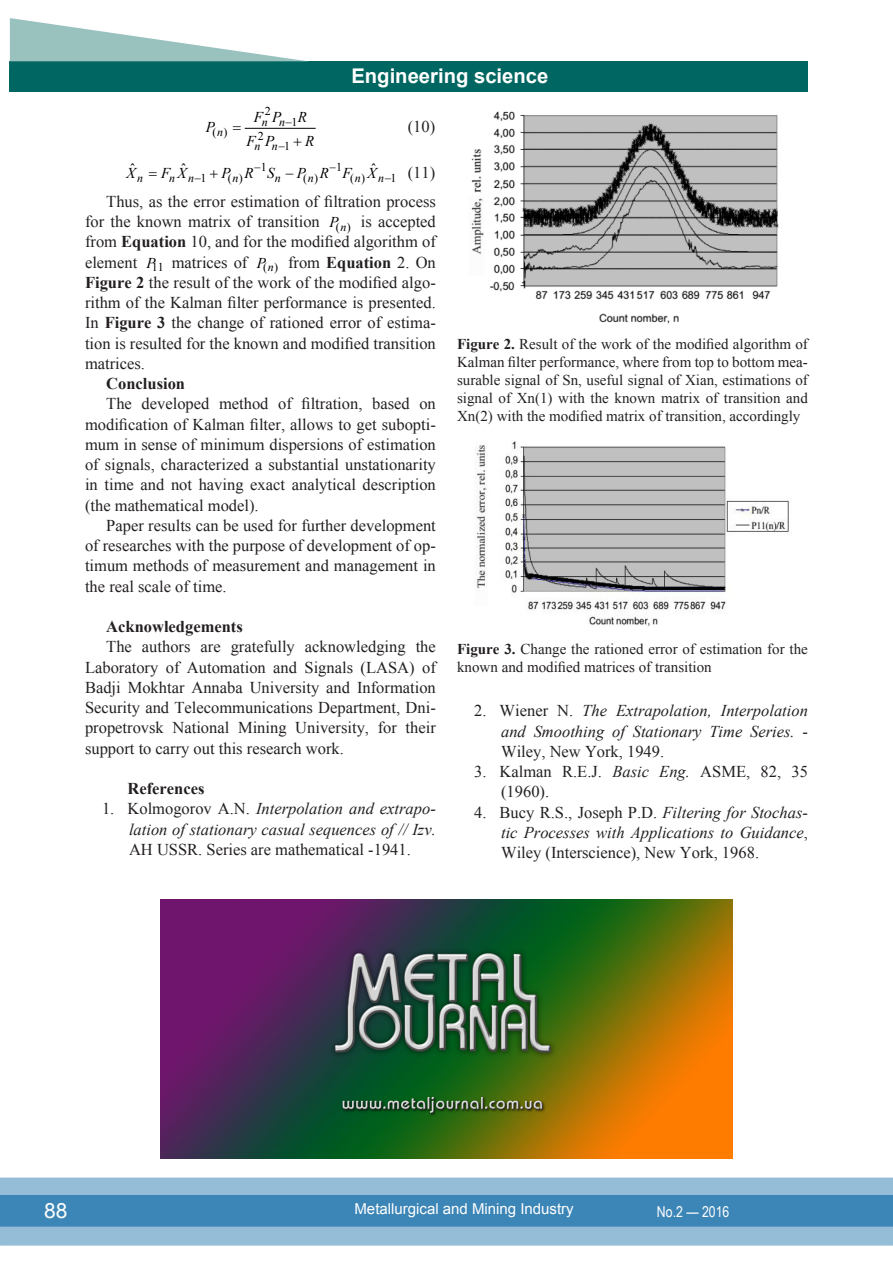
<style>
.page{position:relative;width:893px;height:1263px;background:#fff}
.page>*{position:absolute;margin:0;border:0;box-sizing:border-box;transform-origin:0 0}
.t1{font:21px "Arial";color:#fff}
.t2{font:700 20.25px "Arial";color:#fff}
.ОСНОВНОЙ{font:16.5px/20.2px "Times New Roman";color:#231f20;text-align:justify}
.литература{font:italic 16.5px/20.2px "Times New Roman";color:#231f20;text-align:justify}
.литература-2{font:16.5px/20.2px "Times New Roman";color:#231f20}
.ОСНОВНОЙ-2{font:700 16.5px "Times New Roman";color:#231f20}
.литература-3{font:700 16.5px "Times New Roman";color:#231f20}
.Формула{font:16.5px "Times New Roman";color:#231f20}
.Табл_рис{font:15px/18px "Times New Roman";color:#231f20;text-align:justify}
.t3{font:15px "Arial";color:#fff}
.t4{font:italic 15px "Times New Roman";letter-spacing:.915em;color:#000}
.t5{font:15px "Arial Narrow";color:#fff}
.t6{font:15px "Times New Roman";color:#000}
.t7{font:12px/10.6px "Times New Roman";color:#000}
.t8{font:italic 12px "Times New Roman";color:#000}
.s1{font-style:italic}
.s2{font-style:normal}
.s3{font-weight:700}
</style>
<div class="page">
<div style="left:0;top:1177px;width:893px;height:68px;background:#96bdd8"></div>
<div style="left:0;top:1195px;width:893px;height:32px;background:#3c86b7;border:2px solid #3c86b7"></div>
<div style="left:10px;top:62px;width:798px;height:30px;background:#006661"></div>
<svg style="left:10px;top:18px;width:300px;height:44px"></svg>
<svg style="left:892px;top:1177px;width:1px;height:68px"></svg>
<hr style="left:245px;top:128px;width:70px;height:1px;background:#000">
<img style="left:471px;top:111px;width:308px;height:213px">
<img style="left:475px;top:441px;width:314px;height:186px">
<img style="left:161px;top:900px;width:571px;height:258px">
<p class="t7" style="left:262px;top:106px;width:37px">2<br><span class="s1">n n</span>−1</p>
<p class="t4" style="left:254px;top:107px;width:55px">FP R</p>
<p class="t4" style="left:206px;top:117px;width:11px">P</p>
<p class="t7" style="left:212px;top:126px;width:16px">( )</p>
<p class="t7" style="left:255px;top:130px;width:37px">2<br><span class="s1">n n</span>−1</p>
<p class="t8" style="left:217px;top:124px;width:7px">n</p>
<p class="t4" style="left:247px;top:131px;width:29px">F P</p>
<p class="t4" style="left:305px;top:131px;width:11px">R</p>
<p class="t2" style="left:351px;top:62px;width:198px">Engineering science</p>
<p class="Формула" style="left:408px;top:116px;width:29px">(10)</p>
<p class="t7" style="left:254px;top:162px;width:14px">−1</p>
<p class="t7" style="left:330px;top:162px;width:14px">−1</p>
<p class="t6" style="left:130px;top:159px;width:6px">ˆ</p>
<p class="t6" style="left:181px;top:159px;width:6px">ˆ</p>
<p class="t6" style="left:371px;top:159px;width:6px">ˆ</p>
<p class="t4" style="left:126px;top:163px;width:11px">X</p>
<p class="t4" style="left:161px;top:163px;width:27px">F X</p>
<p class="t4" style="left:221px;top:163px;width:55px">PRS</p>
<p class="t4" style="left:285px;top:163px;width:93px">−PRF X</p>
<p class="t8" style="left:137px;top:170px;width:7px">n</p>
<p class="t8" style="left:232px;top:170px;width:7px">n</p>
<p class="t8" style="left:275px;top:170px;width:7px">n</p>
<p class="t8" style="left:308px;top:170px;width:7px">n</p>
<p class="t8" style="left:355px;top:170px;width:7px">n</p>
<p class="Формула" style="left:408px;top:161px;width:29px">(11)</p>
<p class="ОСНОВНОЙ" style="left:85px;top:191px;width:352px;text-indent:21px">Thus, as the error estimation of filtration process for the known matrix of transition</p>
<p class="t8" style="left:169px;top:170px;width:39px">n n−<span class="s2">1</span></p>
<p class="t7" style="left:228px;top:173px;width:16px">( )</p>
<p class="t7" style="left:303px;top:173px;width:16px">( )</p>
<p class="t7" style="left:350px;top:173px;width:16px">( )</p>
<p class="t8" style="left:378px;top:170px;width:20px">n−<span class="s2">1</span></p>
<p class="ОСНОВНОЙ" style="left:85px;top:211px;width:352px;text-indent:276px">is accepted from <span class="s3">Equation</span> 10, and for the modified algorithm of element</p>
<p class="t7" style="left:329px;top:221px;width:23px"><sup>P</sup>( )<span class="s1">n</span></p>
<p class="t7" style="left:147px;top:262px;width:19px"><sup>P</sup>1 1</p>
<p class="ОСНОВНОЙ" style="left:172px;top:252px;width:77px">matrices of</p>
<p class="t7" style="left:257px;top:262px;width:23px"><sup>P</sup>( )<span class="s1">n</span></p>
<p class="ОСНОВНОЙ" style="left:85px;top:252px;width:352px;text-indent:203px">from <span class="s3">Equation</span> 2. On <span class="s3">Figure 2</span> the result of the work of the modified algo&shy;rithm of the Kalman filter performance is presented.<br>In <span class="s3">Figure 3</span> the change of rationed error of estima&shy;tion is resulted for the known and modified transition matrices.</p>
<p class="ОСНОВНОЙ-2" style="left:106px;top:372px;width:80px">Conclusion</p>
<p class="ОСНОВНОЙ" style="left:85px;top:393px;width:352px;text-indent:21px">The developed method of filtration, based on modification of Kalman filter, allows to get subopti&shy;mum in sense of minimum dispersions of estimation of signals, characterized a substantial unstationarity in time and not having exact analytical description (the mathematical model).</p>
<p class="ОСНОВНОЙ" style="left:85px;top:515px;width:352px;text-indent:21px">Paper results can be used for further development of researches with the purpose of development of op&shy;timum methods of measurement and management in the real scale of time.</p>
<p class="ОСНОВНОЙ-2" style="left:106px;top:615px;width:138px">Acknowledgements</p>
<p class="ОСНОВНОЙ" style="left:85px;top:636px;width:352px;text-indent:21px">The authors are gratefully acknowledging the Laboratory of Automation and Signals (LASA) of Badji Mokhtar Annaba University and Information Security and Telecommunications Department, Dni&shy;propetrovsk National Mining University, for their support to carry out this research work.</p>
<p class="литература-3" style="left:128px;top:777px;width:78px">References</p>
<p class="литература" style="left:129px;top:798px;width:308px;text-indent:-27px"><span class="s2">1. Kolmogorov A.N.</span> Interpolation and extrapo&shy;lation of stationary casual sequences of // Izv.<br><span class="s2">АН USSR. Series are mathematical -1941.</span></p>
<p class="Табл_рис" style="left:457px;top:335px;width:352px"><span class="s3">Figure 2.</span> Result of the work of the modified algorithm of Kalman filter performance, where from top to bottom mea&shy;surable signal of Sn, useful signal of Xian, estimations of signal of Xn(1) with the known matrix of transition and Xn(2) with the modified matrix of transition, accordingly</p>
<p class="Табл_рис" style="left:457px;top:639px;width:352px"><span class="s3">Figure 3.</span> Change the rationed error of estimation for the known and modified matrices of transition</p>
<p class="литература" style="left:501px;top:700px;width:308px;text-indent:-27px"><span class="s2">2. Wiener N.</span> The Extrapolation, Interpolation and Smoothing of Stationary Time Series. <span class="s2">- Wiley, New York, 1949.</span></p>
<p class="литература-2" style="left:501px;top:761px;width:308px;text-indent:-27px">3. Kalman R.E.J. <span class="s1">Basic Eng.</span> ASME, 82, 35 (1960).</p>
<p class="литература" style="left:501px;top:801px;width:308px;text-indent:-27px"><span class="s2">4. Bucy R.S., Joseph P.D.</span> Filtering for Stochas&shy;tic Processes with Applications to Guidance<span class="s2">, Wiley (Interscience), New York, 1968.</span></p>
<p class="t1" style="left:44px;top:1197px;width:25px">88</p>
<p class="t3" style="left:354px;top:1199px;width:221px">Metallurgical and Mining Industry</p>
<p class="t5" style="left:657px;top:1200px;width:74px">No.2 — 2016</p>
</div>
